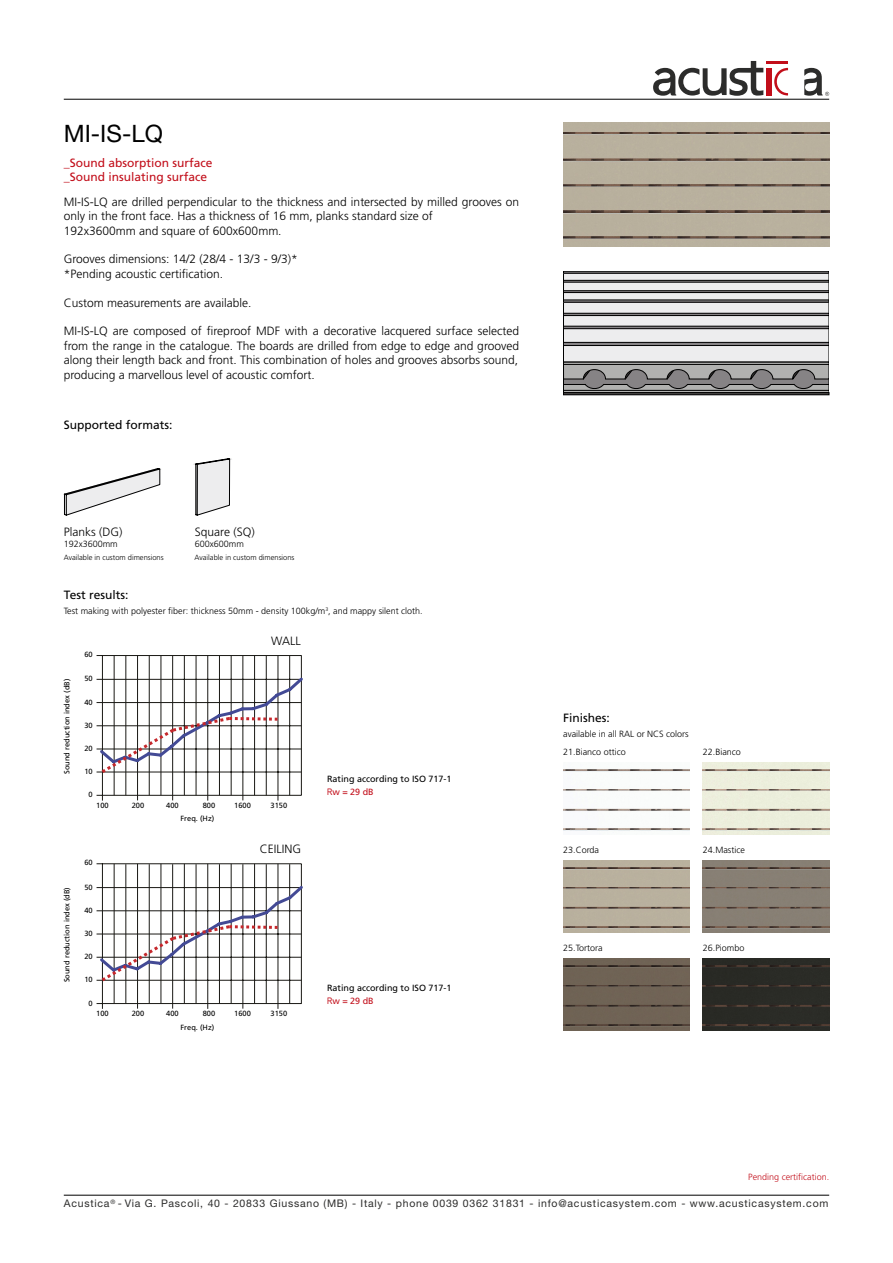
<style>
.page{position:relative;width:893px;height:1263px;background:#fff}
.page>*{position:absolute;margin:0;border:0;box-sizing:border-box;transform-origin:0 0}
.t1{font:24px "Helvetica Neue";color:#000}
.t2{font:300 12px/14.4px "Frutiger LT Std";color:#000}
.t3{font:12px/14.4px "Frutiger LT Std";color:#c20e1a}
.t4{font:12px "Frutiger LT Std";color:#000}
.t5{font:10.5px "Helvetica Neue";letter-spacing:.07em;color:#2c2c2b}
.t6{font:300 9px "Frutiger LT Std";color:#000}
.t7{font:9px/12.9px "Frutiger LT Std";color:#000}
.t8{font:300 9px "Frutiger LT Std";color:#c20e1a}
.t9{font:9px "Frutiger LT Std";color:#c20e1a}
.t10{font:7.5px "Frutiger LT Std";color:#000}
.t11{font:300 7.5px "Frutiger LT Std";color:#000}
.s1{font-family:"Arial Narrow";color:#c20e1a}
.s2{color:#c20e1a}
.s3{font-family:"Arial Narrow"}
</style>
<div class="page">
<hr style="left:64px;top:99px;width:765px;height:1px;background:#000">
<hr style="left:64px;top:1195px;width:765px;height:1px;background:#000">
<div style="left:766px;top:68px;width:6px;height:28px;background:#c20e1a"></div>
<svg style="left:774px;top:68px;width:14px;height:27px"></svg>
<hr style="left:766px;top:61px;width:22px;height:2px;background:#c20e1a">
<svg style="left:653px;top:61px;width:110px;height:35px"></svg>
<svg style="left:804px;top:68px;width:25px;height:28px"></svg>
<svg style="left:64px;top:468px;width:97px;height:48px"></svg>
<svg style="left:193px;top:458px;width:37px;height:58px"></svg>
<hr style="left:97px;top:655px;width:204px;height:1px;background:#191814">
<hr style="left:301px;top:655px;width:1px;height:140px;background:#191814">
<hr style="left:97px;top:795px;width:204px;height:1px;background:#191814">
<hr style="left:102px;top:655px;width:1px;height:146px;background:#191814">
<hr style="left:114px;top:655px;width:1px;height:140px;background:#191814">
<hr style="left:126px;top:656px;width:1px;height:139px;background:#191814">
<hr style="left:137px;top:655px;width:1px;height:145px;background:#191814">
<hr style="left:149px;top:656px;width:1px;height:139px;background:#191814">
<hr style="left:161px;top:655px;width:1px;height:140px;background:#191814">
<hr style="left:172px;top:656px;width:1px;height:144px;background:#191814">
<hr style="left:184px;top:655px;width:1px;height:140px;background:#191814">
<hr style="left:196px;top:656px;width:1px;height:139px;background:#191814">
<hr style="left:207px;top:655px;width:1px;height:146px;background:#191814">
<hr style="left:219px;top:656px;width:1px;height:139px;background:#191814">
<hr style="left:231px;top:655px;width:1px;height:140px;background:#191814">
<hr style="left:243px;top:656px;width:1px;height:144px;background:#191814">
<hr style="left:254px;top:655px;width:1px;height:140px;background:#191814">
<hr style="left:266px;top:656px;width:1px;height:139px;background:#191814">
<hr style="left:278px;top:655px;width:1px;height:146px;background:#191814">
<hr style="left:289px;top:656px;width:1px;height:139px;background:#191814">
<svg style="left:97px;top:675px;width:206px;height:101px"></svg>
<hr style="left:97px;top:863px;width:204px;height:1px;background:#191814">
<hr style="left:301px;top:864px;width:1px;height:139px;background:#191814">
<hr style="left:97px;top:1003px;width:204px;height:1px;background:#191814">
<hr style="left:102px;top:863px;width:1px;height:146px;background:#191814">
<hr style="left:114px;top:864px;width:1px;height:139px;background:#191814">
<hr style="left:126px;top:864px;width:1px;height:139px;background:#191814">
<hr style="left:137px;top:864px;width:1px;height:145px;background:#191814">
<hr style="left:149px;top:864px;width:1px;height:139px;background:#191814">
<hr style="left:161px;top:864px;width:1px;height:139px;background:#191814">
<hr style="left:172px;top:864px;width:1px;height:145px;background:#191814">
<hr style="left:184px;top:864px;width:1px;height:139px;background:#191814">
<hr style="left:196px;top:864px;width:1px;height:139px;background:#191814">
<hr style="left:207px;top:864px;width:1px;height:145px;background:#191814">
<hr style="left:219px;top:864px;width:1px;height:139px;background:#191814">
<hr style="left:231px;top:864px;width:1px;height:139px;background:#191814">
<hr style="left:243px;top:864px;width:1px;height:145px;background:#191814">
<hr style="left:254px;top:864px;width:1px;height:139px;background:#191814">
<hr style="left:266px;top:864px;width:1px;height:139px;background:#191814">
<hr style="left:278px;top:864px;width:1px;height:145px;background:#191814">
<hr style="left:289px;top:864px;width:1px;height:139px;background:#191814">
<svg style="left:97px;top:883px;width:206px;height:101px"></svg>
<svg style="left:565px;top:273px;width:262px;height:87px;background:#dadadb"></svg>
<div style="left:563px;top:342px;width:266px;height:4px;border:1px solid #000"></div>
<div style="left:563px;top:326px;width:266px;height:3px;border:1px solid #000"></div>
<div style="left:563px;top:313px;width:266px;height:3px;border:1px solid #000"></div>
<div style="left:563px;top:290px;width:266px;height:3px;border:1px solid #000"></div>
<div style="left:563px;top:280px;width:266px;height:2px;border:1px solid #000"></div>
<div style="left:563px;top:271px;width:266px;height:2px;border:1px solid #000"></div>
<svg style="left:563px;top:365px;width:266px;height:25px;background:#8d8c8c"></svg>
<div style="left:563px;top:390px;width:266px;height:3px;border:1px solid #000"></div>
<div style="left:563px;top:362px;width:266px;height:3px;border:1px solid #000"></div>
<div style="left:563px;top:392px;width:266px;height:3px;border:1px solid #000"></div>
<img style="left:563px;top:123px;width:266px;height:123px">
<img style="left:563px;top:769px;width:126px;height:62px">
<img style="left:703px;top:762px;width:126px;height:73px">
<img style="left:563px;top:860px;width:126px;height:72px">
<img style="left:703px;top:860px;width:126px;height:72px">
<img style="left:563px;top:958px;width:126px;height:72px">
<img style="left:703px;top:958px;width:126px;height:72px">
<h1 class="t1" style="left:64px;top:119px;width:101px">MI-IS-LQ</h1>
<p class="t3" style="left:64px;top:155px;width:150px">_Sound absorption surface _Sound insulating surface</p>
<p class="t2" style="left:64px;top:195px;width:457px">MI-IS-LQ are drilled perpendicular to the thickness and intersected by milled grooves on only in the front face. Has a thickness of 16 mm, planks standard size of<br>192x3600mm and square of 600x600mm.</p>
<p class="t2" style="left:64px;top:252px;width:235px">Grooves dimensions: 14/2 (28/4 - 13/3 - 9/3)* *Pending acoustic certification.</p>
<p class="t2" style="left:64px;top:295px;width:189px">Custom measurements are available.</p>
<p class="t2" style="left:64px;top:324px;width:457px;text-align:justify">MI-IS-LQ are composed of fireproof MDF with a decorative lacquered surface selected from the range in the catalogue. The boards are drilled from edge to edge and grooved along their length back and front. This combination of holes and grooves absorbs sound, producing a marvellous level of acoustic comfort.</p>
<p class="t4" style="left:64px;top:417px;width:110px">Supported formats:</p>
<p class="t2" style="left:64px;top:525px;width:60px">Planks (DG)</p>
<p class="t2" style="left:195px;top:525px;width:61px">Square (SQ)</p>
<p class="t6" style="left:64px;top:539px;width:56px">192x3600mm</p>
<p class="t6" style="left:195px;top:539px;width:51px">600x600mm</p>
<p class="t11" style="left:64px;top:553px;width:101px">Available in custom dimensions</p>
<p class="t11" style="left:195px;top:553px;width:101px">Available in custom dimensions</p>
<p class="t4" style="left:64px;top:588px;width:66px">Test results:</p>
<p class="t6" style="left:64px;top:606px;width:360px">Test making with polyester fiber: thickness 50mm - density 100kg/m<sup>3</sup>, and mappy silent cloth.</p>
<p class="t2" style="left:271px;top:633px;width:31px">WALL</p>
<p class="t10" style="left:62px;top:774px;width:97px;rotate:-90deg">Sound reduction index (dB)</p>
<p class="t10" style="left:84px;top:650px;width:10px">60</p>
<p class="t10" style="left:84px;top:674px;width:10px">50</p>
<p class="t10" style="left:84px;top:698px;width:10px">40</p>
<p class="t10" style="left:84px;top:721px;width:10px">30</p>
<p class="t10" style="left:84px;top:744px;width:10px">20</p>
<p class="t10" style="left:84px;top:767px;width:10px">10</p>
<p class="t10" style="left:89px;top:790px;width:6px">0</p>
<p class="t10" style="left:96px;top:801px;width:14px">100</p>
<p class="t10" style="left:62px;top:982px;width:97px;rotate:-90deg">Sound reduction index (dB)</p>
<p class="t10" style="left:84px;top:858px;width:10px">60</p>
<p class="t10" style="left:84px;top:883px;width:10px">50</p>
<p class="t10" style="left:84px;top:906px;width:10px">40</p>
<p class="t10" style="left:84px;top:929px;width:10px">30</p>
<p class="t10" style="left:84px;top:952px;width:10px">20</p>
<p class="t10" style="left:84px;top:975px;width:10px">10</p>
<p class="t10" style="left:89px;top:999px;width:6px">0</p>
<p class="t10" style="left:96px;top:1009px;width:14px">100</p>
<p class="t10" style="left:132px;top:801px;width:14px">200</p>
<p class="t10" style="left:166px;top:801px;width:14px">400</p>
<p class="t10" style="left:203px;top:801px;width:14px">800</p>
<p class="t10" style="left:181px;top:814px;width:35px">Freq. (Hz)</p>
<p class="t10" style="left:234px;top:801px;width:18px">1600</p>
<p class="t10" style="left:271px;top:801px;width:18px">3150</p>
<p class="t2" style="left:260px;top:842px;width:43px">CEILING</p>
<p class="t10" style="left:132px;top:1009px;width:14px">200</p>
<p class="t10" style="left:166px;top:1009px;width:14px">400</p>
<p class="t10" style="left:203px;top:1009px;width:14px">800</p>
<p class="t10" style="left:181px;top:1022px;width:35px">Freq. (Hz)</p>
<p class="t10" style="left:234px;top:1009px;width:18px">1600</p>
<p class="t10" style="left:271px;top:1009px;width:18px">3150</p>
<p class="t7" style="left:327px;top:772px;width:126px">Rating according to ISO 717-1<br><span class="s1">R</span><span class="s2">w = 29 dB</span></p>
<p class="t7" style="left:327px;top:981px;width:126px">Rating according to ISO 717-1</p>
<p class="t9" style="left:327px;top:995px;width:48px"><span class="s3">R</span>w = 29 dB</p>
<p class="t4" style="left:563px;top:711px;width:48px">Finishes:</p>
<p class="t6" style="left:563px;top:747px;width:64px">21.Bianco ottico</p>
<p class="t6" style="left:703px;top:747px;width:40px">22.Bianco</p>
<p class="t6" style="left:563px;top:729px;width:127px">available in all RAL or NCS colors</p>
<p class="t6" style="left:563px;top:845px;width:37px">23.Corda</p>
<p class="t6" style="left:703px;top:845px;width:44px">24.Mastice</p>
<p class="t6" style="left:563px;top:943px;width:41px">25.Tortora</p>
<p class="t6" style="left:703px;top:943px;width:43px">26.Piombo</p>
<p class="t8" style="left:748px;top:1172px;width:83px">Pending certification.</p>
<p class="t5" style="left:64px;top:1197px;width:766px">Acustica<sup>®</sup> - Via G. Pascoli, 40 - 20833 Giussano (MB) - Italy - phone 0039 0362 31831 - info@acusticasystem.com - www.acusticasystem.com</p>
</div>
